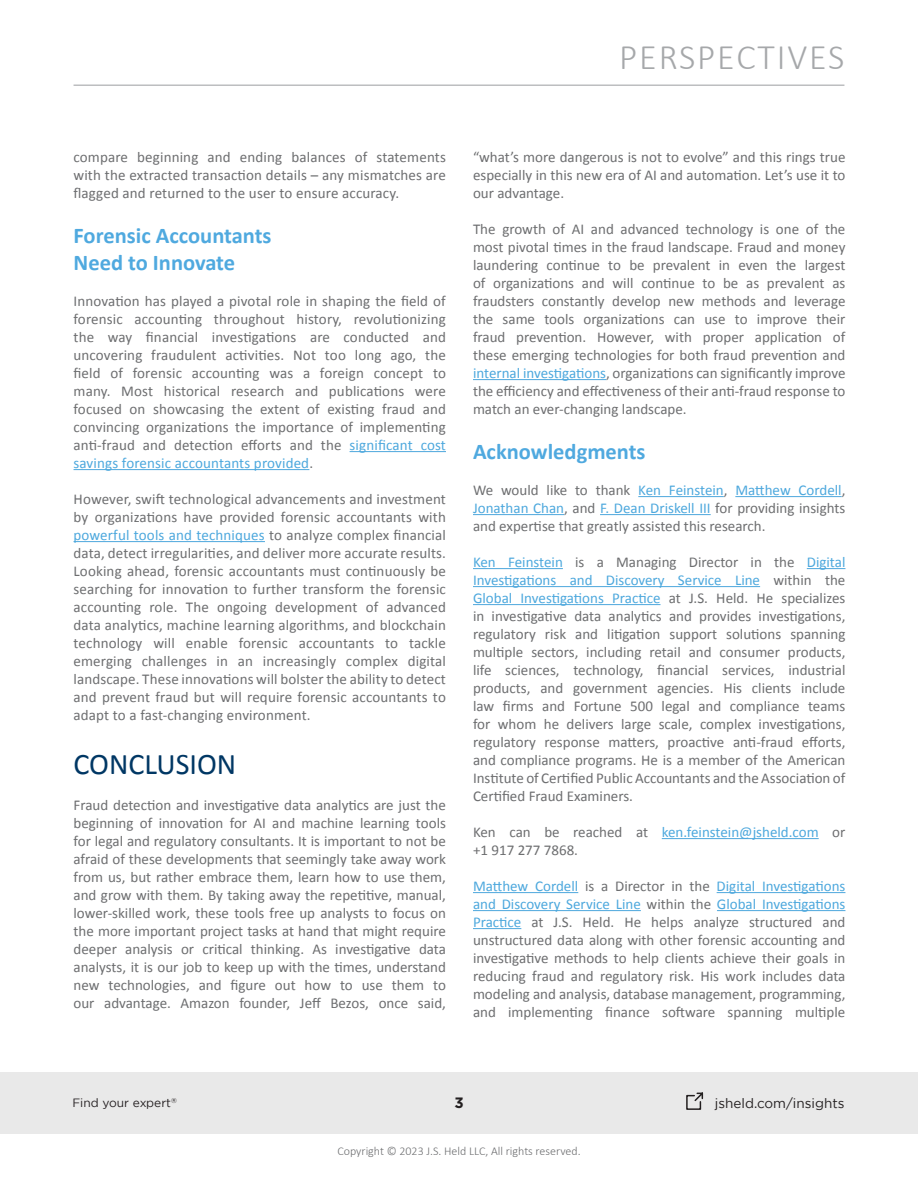
<style>
.page{position:relative;width:918px;height:1188px;background:#fff}
.page>*{position:absolute;margin:0;border:0;box-sizing:border-box;transform-origin:0 0}
.t1{font:300 36px "Calibri";letter-spacing:.05em;color:#a6a8aa}
.Main_Titles{font:30px "Calibri";color:#003764}
.Subtitles{font:700 22.5px/27px "Calibri";color:#4fa9df}
.Text_Styles{font:15px/18px "Calibri";color:#6d6e70;text-align:justify}
.t2{font:700 15px "Gotham";color:#231f20}
.t3{font:13.5px "Gotham";color:#231f20}
.t4{font:300 12px "Calibri";color:#6d6e70}
.t5{font:12px "Gotham";color:#241f21}
.t6{font:7.05px "Gotham";color:#241f21}
.s1{color:#4da8dd}
</style>
<div class="page">
<div style="left:0;top:1072px;width:918px;height:62px;background:#e9e9e9"></div>
<hr style="left:74px;top:85px;width:770px;height:1px;background:#a6a8ab">
<svg style="left:686px;top:1092px;width:18px;height:18px"></svg>
<hr style="left:350px;top:451px;width:96px;height:1px;background:#4da8dd">
<hr style="left:74px;top:469px;width:235px;height:1px;background:#4da8dd">
<hr style="left:74px;top:541px;width:191px;height:1px;background:#4da8dd">
<hr style="left:473px;top:379px;width:133px;height:1px;background:#4da8dd">
<hr style="left:638px;top:496px;width:86px;height:1px;background:#4da8dd">
<hr style="left:735px;top:496px;width:107px;height:1px;background:#4da8dd">
<hr style="left:473px;top:514px;width:91px;height:1px;background:#4da8dd">
<hr style="left:600px;top:514px;width:111px;height:1px;background:#4da8dd">
<hr style="left:473px;top:568px;width:90px;height:1px;background:#4da8dd">
<hr style="left:807px;top:568px;width:38px;height:1px;background:#4da8dd">
<hr style="left:473px;top:586px;width:287px;height:1px;background:#4da8dd">
<hr style="left:473px;top:604px;width:188px;height:1px;background:#4da8dd">
<hr style="left:662px;top:838px;width:157px;height:1px;background:#4da8dd">
<hr style="left:473px;top:892px;width:105px;height:1px;background:#4da8dd">
<hr style="left:717px;top:892px;width:128px;height:1px;background:#4da8dd">
<hr style="left:473px;top:910px;width:168px;height:1px;background:#4da8dd">
<hr style="left:717px;top:910px;width:128px;height:1px;background:#4da8dd">
<hr style="left:473px;top:928px;width:48px;height:1px;background:#4da8dd">
<h1 class="t1" style="left:619px;top:35px;width:227px">PERSPECTIVES</h1>
<p class="Text_Styles" style="left:74px;top:147px;width:374px">compare beginning and ending balances of statements with the extracted transaction details – any mismatches are flagged and returned to the user to ensure accuracy.</p>
<p class="Subtitles" style="left:74px;top:222px;width:200px">Forensic Accountants<br>Need to Innovate</p>
<p class="Text_Styles" style="left:74px;top:291px;width:374px">Innovation has played a pivotal role in shaping the field of forensic accounting throughout history, revolutionizing the way financial investigations are conducted and uncovering fraudulent activities. Not too long ago, the field of forensic accounting was a foreign concept to many. Most historical research and publications were focused on showcasing the extent of existing fraud and convincing organizations the importance of implementing anti-fraud and detection efforts and the <span class="s1">significant cost savings forensic accountants provided</span>.</p>
<p class="Text_Styles" style="left:74px;top:489px;width:374px">However, swift technological advancements and investment by organizations have provided forensic accountants with <span class="s1">powerful tools and techniques</span> to analyze complex financial data, detect irregularities, and deliver more accurate results.<br>Looking ahead, forensic accountants must continuously be searching for innovation to further transform the forensic accounting role. The ongoing development of advanced data analytics, machine learning algorithms, and blockchain technology will enable forensic accountants to tackle emerging challenges in an increasingly complex digital landscape. These innovations will bolster the ability to detect and prevent fraud but will require forensic accountants to adapt to a fast-changing environment.</p>
<p class="Main_Titles" style="left:74px;top:745px;width:164px">CONCLUSION</p>
<p class="Text_Styles" style="left:74px;top:795px;width:374px">Fraud detection and investigative data analytics are just the beginning of innovation for AI and machine learning tools for legal and regulatory consultants. It is important to not be afraid of these developments that seemingly take away work from us, but rather embrace them, learn how to use them, and grow with them. By taking away the repetitive, manual, lower-skilled work, these tools free up analysts to focus on the more important project tasks at hand that might require deeper analysis or critical thinking. As investigative data analysts, it is our job to keep up with the times, understand new technologies, and figure out how to use them to our advantage. Amazon founder, Jeff Bezos, once said,</p>
<p class="Text_Styles" style="left:473px;top:147px;width:374px">“what’s more dangerous is not to evolve” and this rings true especially in this new era of AI and automation. Let’s use it to our advantage.</p>
<p class="Text_Styles" style="left:473px;top:219px;width:374px">The growth of AI and advanced technology is one of the most pivotal times in the fraud landscape. Fraud and money laundering continue to be prevalent in even the largest of organizations and will continue to be as prevalent as fraudsters constantly develop new methods and leverage the same tools organizations can use to improve their fraud prevention. However, with proper application of these emerging technologies for both fraud prevention and <span class="s1">internal investigations</span>, organizations can significantly improve the efficiency and effectiveness of their anti-fraud response to match an ever-changing landscape.</p>
<p class="Subtitles" style="left:473px;top:438px;width:174px">Acknowledgments</p>
<p class="Text_Styles" style="left:473px;top:480px;width:374px">We would like to thank <span class="s1">Ken Feinstein</span>, <span class="s1">Matthew Cordell</span>, <span class="s1">Jonathan Chan</span>, and <span class="s1">F. Dean Driskell III</span> for providing insights and expertise that greatly assisted this research.</p>
<p class="Text_Styles" style="left:473px;top:552px;width:374px"><span class="s1">Ken Feinstein</span> is a Managing Director in the <span class="s1">Digital Investigations and Discovery Service Line</span> within the <span class="s1">Global Investigations Practice</span> at J.S. Held. He specializes in investigative data analytics and provides investigations, regulatory risk and litigation support solutions spanning multiple sectors, including retail and consumer products, life sciences, technology, financial services, industrial products, and government agencies. His clients include law firms and Fortune 500 legal and compliance teams for whom he delivers large scale, complex investigations, regulatory response matters, proactive anti-fraud efforts, and compliance programs. He is a member of the American Institute of Certified Public Accountants and the Association of Certified Fraud Examiners.</p>
<p class="Text_Styles" style="left:473px;top:822px;width:374px">Ken can be reached at <span class="s1">ken.feinstein@jsheld.com</span> or +1 917 277 7868.</p>
<p class="Text_Styles" style="left:473px;top:876px;width:374px"><span class="s1">Matthew Cordell</span> is a Director in the <span class="s1">Digital Investigations and Discovery Service Line</span> within the <span class="s1">Global Investigations Practice</span> at J.S. Held. He helps analyze structured and unstructured data along with other forensic accounting and investigative methods to help clients achieve their goals in reducing fraud and regulatory risk. His work includes data modeling and analysis, database management, programming, and implementing finance software spanning multiple</p>
<p class="t5" style="left:72px;top:1096px;width:100px">Find your expert</p>
<p class="t2" style="left:454px;top:1093px;width:11px">3</p>
<p class="t3" style="left:715px;top:1095px;width:131px">jsheld.com/insights</p>
<p class="t6" style="left:171px;top:1096px;width:7px">®</p>
<p class="t4" style="left:337px;top:1144px;width:245px">Copyright © 2023 J.S. Held LLC, All rights reserved.</p>
</div>
